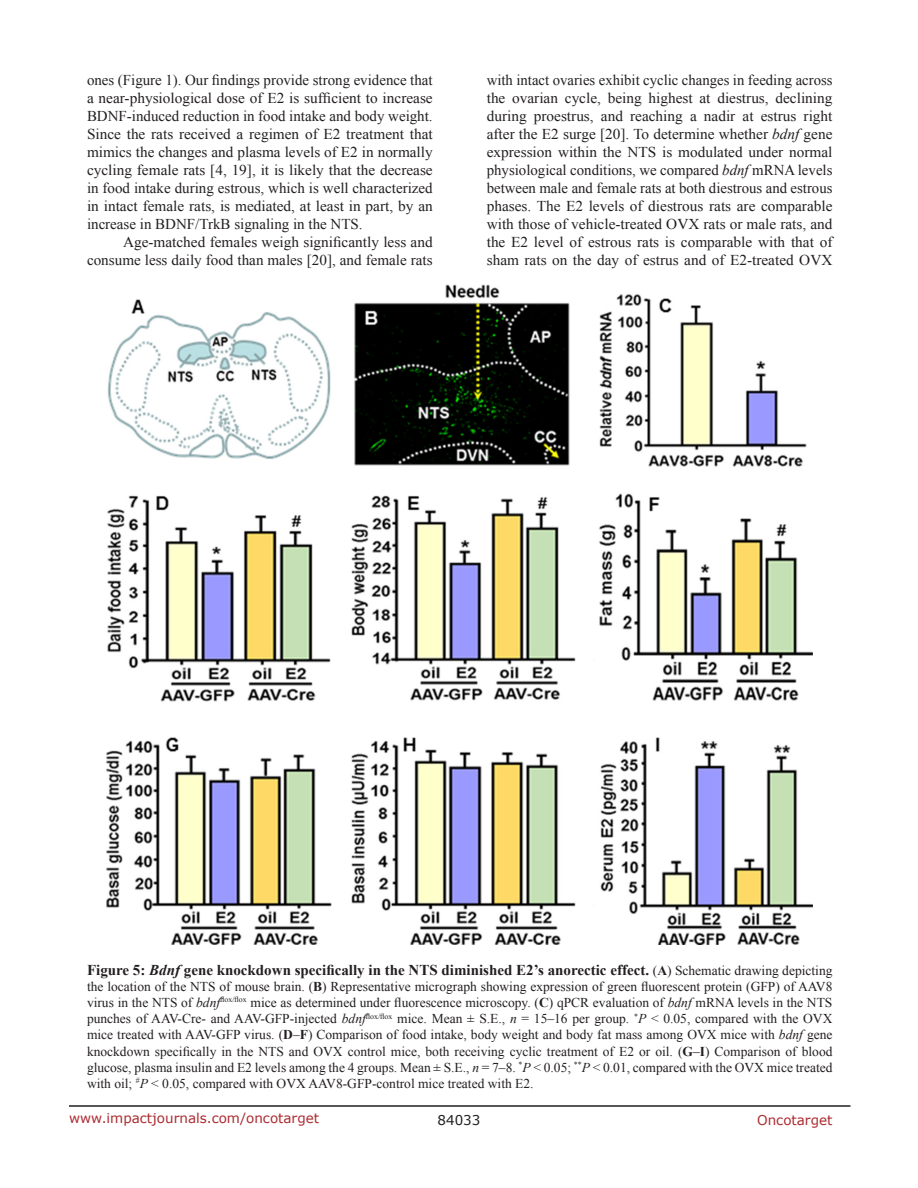
<style>
.page{position:relative;width:918px;height:1188px;background:#fff}
.page>*{position:absolute;margin:0;border:0;box-sizing:border-box;transform-origin:0 0}
.BodyText{font:15px/18px "Times New Roman";color:#231f20;text-align:justify}
.FigureText{font:700 15px "Times New Roman";color:#231f20}
.FigureText-2{font:13.5px/16.2px "Times New Roman";color:#231f20;text-align:justify}
.t1{font:13.5px "Verdana";color:#ac2b31}
.t2{font:13.5px "Verdana";color:#231f20}
.s1{font-style:italic}
.s2{font-weight:400;font-size:13.5px}
.s3{font-size:13.5px}
.s4{font-weight:700}
</style>
<div class="page">
<hr style="left:69px;top:1105px;width:781px;height:2px;background:#231f20">
<img style="left:106px;top:285px;width:707px;height:660px">
<p class="BodyText" style="left:87px;top:71px;width:347px">ones (Figure 1). Our findings provide strong evidence that a near-physiological dose of E2 is sufficient to increase BDNF-induced reduction in food intake and body weight.<br>Since the rats received a regimen of E2 treatment that mimics the changes and plasma levels of E2 in normally cycling female rats [4, 19], it is likely that the decrease in food intake during estrous, which is well characterized in intact female rats, is mediated, at least in part, by an increase in BDNF/TrkB signaling in the NTS.</p>
<p class="BodyText" style="left:87px;top:233px;width:347px;text-align:right">Age-matched females weigh significantly less and consume less daily food than males [20], and female rats</p>
<p class="BodyText" style="left:487px;top:71px;width:347px">with intact ovaries exhibit cyclic changes in feeding across the ovarian cycle, being highest at diestrus, declining during proestrus, and reaching a nadir at estrus right after the E2 surge [20]. To determine whether <span class="s1">bdnf</span> gene expression within the NTS is modulated under normal physiological conditions, we compared <span class="s1">bdnf</span> mRNA levels between male and female rats at both diestrous and estrous phases. The E2 levels of diestrous rats are comparable with those of vehicle-treated OVX rats or male rats, and the E2 level of estrous rats is comparable with that of sham rats on the day of estrus and of E2-treated OVX</p>
<p class="FigureText" style="left:87px;top:959px;width:747px">Figure 5: <span class="s1">Bdnf</span> gene knockdown specifically in the NTS diminished E2’s anorectic effect. <span class="s2">(</span><span class="s3">A</span><span class="s2">) Schematic drawing depicting</span></p>
<p class="FigureText-2" style="left:87px;top:978px;width:747px">the location of the NTS of mouse brain. (<span class="s4">B</span>) Representative micrograph showing expression of green fluorescent protein (GFP) of AAV8 virus in the NTS of <span class="s1">bdnf</span><sup>flox/flox</sup> mice as determined under fluorescence microscopy. (<span class="s4">C</span>) qPCR evaluation of <span class="s1">bdnf</span> mRNA levels in the NTS punches of AAV-Cre- and AAV-GFP-injected <span class="s1">bdnf</span><sup>flox/flox</sup> mice. Mean ± S.E., <span class="s1">n</span> = 15–16 per group. <sup>*</sup><span class="s1">P</span> &lt; 0.05, compared with the OVX mice treated with AAV-GFP virus. (<span class="s4">D</span>–<span class="s4">F</span>) Comparison of food intake, body weight and body fat mass among OVX mice with <span class="s1">bdnf</span> gene knockdown specifically in the NTS and OVX control mice, both receiving cyclic treatment of E2 or oil. (<span class="s4">G</span>–<span class="s4">I</span>) Comparison of blood glucose, plasma insulin and E2 levels among the 4 groups. Mean ± S.E., <span class="s1">n</span> = 7–8. <sup>*</sup><span class="s1">P</span> &lt; 0.05; <sup>**</sup><span class="s1">P</span> &lt; 0.01, compared with the OVX mice treated with oil; <sup>#</sup><span class="s1">P</span> &lt; 0.05, compared with OVX AAV8-GFP-control mice treated with E2.</p>
<p class="t1" style="left:69px;top:1109px;width:252px">www.impactjournals.com/oncotarget</p>
<p class="t2" style="left:438px;top:1111px;width:44px">84033</p>
<p class="t1" style="left:757px;top:1111px;width:77px">Oncotarget</p>
</div>
